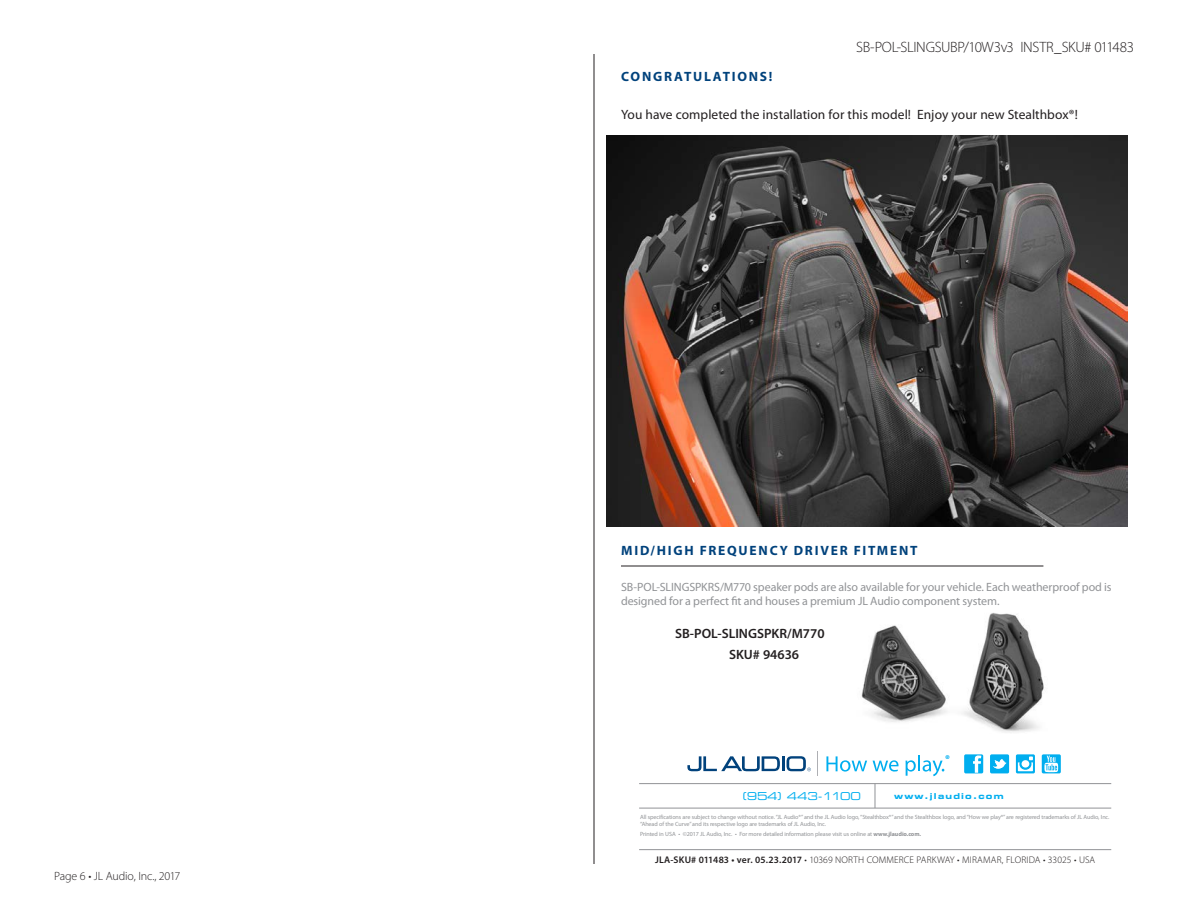
<style>
.page{position:relative;width:1188px;height:918px;background:#fff}
.page>*{position:absolute;margin:0;border:0;box-sizing:border-box;transform-origin:0 0}
.Page_Footer{font:300 15px "Myriad Pro";letter-spacing:-.02em;color:#231f20}
.Instructions{font:13.5px "Myriad Pro";color:#231f20}
.Bold_Step{font:700 13.5px "Myriad Pro";letter-spacing:.13em;color:#01427c}
.t1{font:600 13.5px "Myriad Pro";color:#231f20}
.t2{font:12px "Myriad Pro";letter-spacing:-.005em;color:#919396}
.Page_Footer-2{font:300 12px "Myriad Pro";letter-spacing:-.01em;color:#231f20}
.t3{font:10.95px "Eurostile LT Std Ex 2";letter-spacing:-.02em;color:#00aeef}
.t4{font:300 9.75px "Myriad Pro";letter-spacing:.01em;color:#231f20}
.t5{font:8.1px "Eurostile LT Std Bold Ex 2";letter-spacing:.15em;color:#00aeef}
.t6{font:6px/7.2px "Myriad Pro";letter-spacing:-.01em;color:#919396}
.t7{font:5.25px "Eurostile LT Std Bold Ex 2";color:#00aeef}
.s1{font-weight:700}
.s2{font-weight:600}
</style>
<div class="page">
<hr style="left:594px;top:54px;width:1px;height:810px;background:#231f20">
<hr style="left:621px;top:566px;width:422px;height:1px;background:#231f20">
<hr style="left:639px;top:783px;width:472px;height:1px;background:#919396">
<hr style="left:639px;top:808px;width:472px;height:1px;background:#919396">
<hr style="left:639px;top:849px;width:472px;height:1px;background:#919396">
<svg style="left:875px;top:784px;width:1px;height:24px"></svg>
<img style="left:606px;top:135px;width:521px;height:391px">
<svg style="left:687px;top:756px;width:93px;height:15px"></svg>
<hr style="left:782px;top:756px;width:3px;height:15px;background:#01427c">
<svg style="left:787px;top:756px;width:24px;height:15px"></svg>
<svg style="left:817px;top:752px;width:1px;height:24px"></svg>
<svg style="left:826px;top:756px;width:41px;height:16px"></svg>
<svg style="left:873px;top:760px;width:26px;height:12px"></svg>
<svg style="left:906px;top:756px;width:38px;height:20px"></svg>
<svg style="left:990px;top:754px;width:19px;height:19px"></svg>
<div style="left:964px;top:754px;width:19px;height:19px;background:#00aeef;border-radius:2px"></div>
<svg style="left:973px;top:755px;width:8px;height:18px"></svg>
<svg style="left:1016px;top:754px;width:19px;height:19px"></svg>
<svg style="left:1018px;top:756px;width:15px;height:15px"></svg>
<div style="left:1042px;top:754px;width:19px;height:19px;background:#00aeef;border-radius:2px"></div>
<svg style="left:1044px;top:756px;width:14px;height:16px"></svg>
<img style="left:861px;top:613px;width:183px;height:120px">
<p class="Page_Footer-2" style="left:54px;top:869px;width:128px">Page 6 • JL Audio, Inc., 2017</p>
<p class="Page_Footer" style="left:856px;top:38px;width:279px">SB-POL-SLINGSUBP/10W3v3 INSTR_SKU# 011483</p>
<p class="Bold_Step" style="left:621px;top:68px;width:153px">CONGRATULATIONS!</p>
<p class="Instructions" style="left:621px;top:106px;width:458px">You have completed the installation for this model! Enjoy your new Stealthbox®!</p>
<p class="Bold_Step" style="left:621px;top:542px;width:298px">MID/HIGH FREQUENCY DRIVER FITMENT</p>
<p class="t2" style="left:621px;top:580px;width:492px">SB-POL-SLINGSPKRS/M770 speaker pods are also available for your vehicle. Each weatherproof pod is</p>
<p class="t2" style="left:621px;top:594px;width:380px">designed for a perfect fit and houses a premium JL Audio component system.</p>
<p class="t1" style="left:675px;top:625px;width:151px">SB-POL-SLINGSPKR/M770</p>
<p class="t1" style="left:729px;top:646px;width:72px">SKU# 94636</p>
<p class="t7" style="left:945px;top:754px;width:6px">®</p>
<p class="t3" style="left:743px;top:789px;width:119px">(954) 443-1100</p>
<p class="t5" style="left:894px;top:791px;width:111px">www.jlaudio.com</p>
<p class="t6" style="left:640px;top:813px;width:471px">All specifications are subject to change without notice. “JL Audio®” and the JL Audio logo, “Stealthbox®” and the Stealthbox logo, and “How we play®” are registered trademarks of JL Audio, Inc. “Ahead of the Curve” and its respective logo are trademarks of JL Audio, Inc.</p>
<p class="t6" style="left:640px;top:830px;width:283px">Printed in USA • ©2017 JL Audio, Inc. • For more detailed information please visit us online at <span class="s1">www.jlaudio.com.</span></p>
<p class="t4" style="left:655px;top:854px;width:442px"><span class="s2">JLA-SKU# 011483 • ver. 05.23.2017</span> • 10369 NORTH COMMERCE PARKWAY • MIRAMAR, FLORIDA • 33025 • USA</p>
</div>
